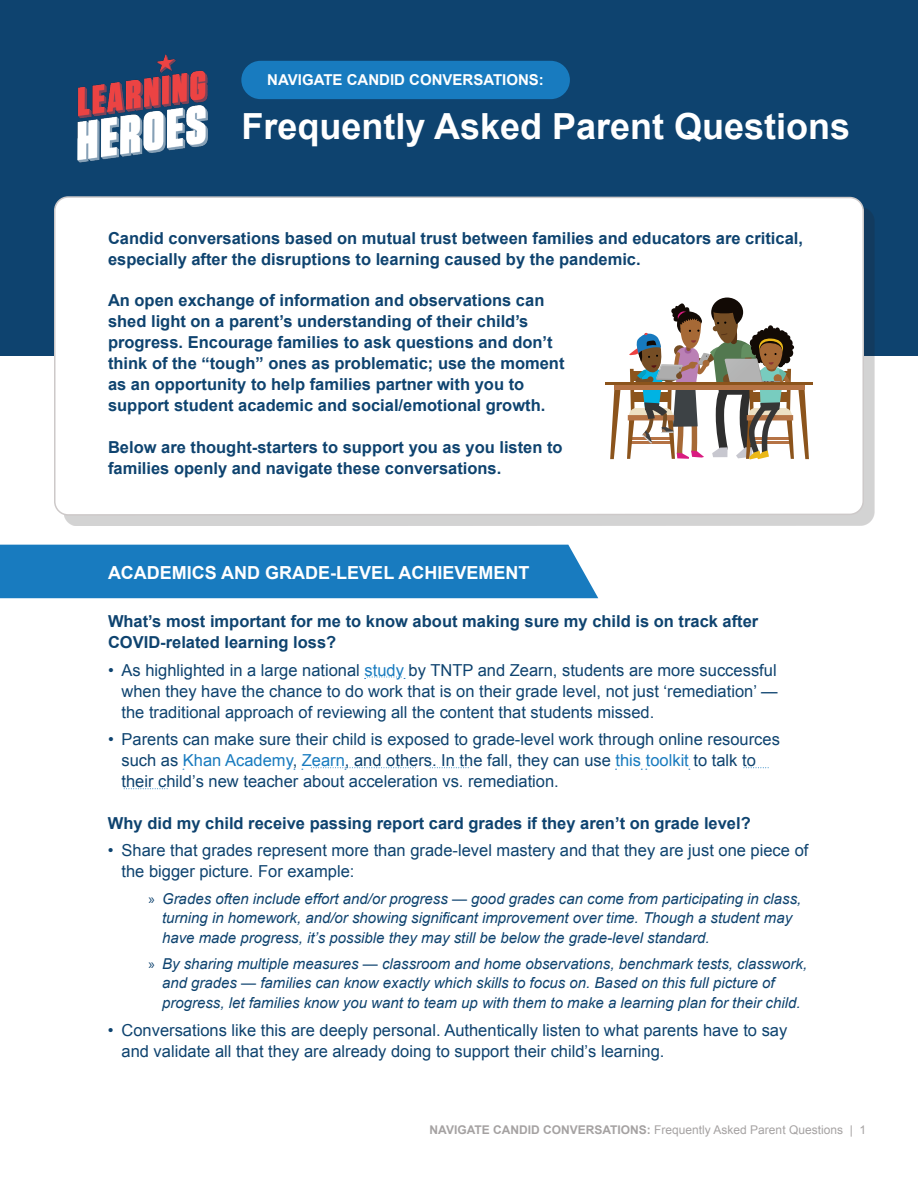
<style>
.page{position:relative;width:918px;height:1188px;background:#fff}
.page>*{position:absolute;margin:0;border:0;box-sizing:border-box;transform-origin:0 0}
.t1{font:700 36px "Arial";color:#fff}
.t2{font:700 18px "Arial";color:#fff}
.t3{font:16.5px/21px "Arial";color:#0e436f}
.Intro_text{font:700 16.5px/21px "Arial";color:#0e436f}
.Question{font:700 16.5px/21px "Arial";color:#0e436f}
.t4{font:italic 15px/19.5px "Arial";color:#0e436f}
.t5{font:700 15px "Arial";color:#fff}
.t6{font:12px "Arial";color:#a5a2a2}
.s1{color:#187bbf}
.s2{font-family:"Myriad Pro";font-style:normal}
.s3{font-style:inherit}
.s4{font-weight:700}
</style>
<div class="page">
<div style="left:0;top:0;width:918px;height:356px;background:#0e436f"></div>
<div style="left:64px;top:207px;width:811px;height:319px;background:#231f20;opacity:.2"></div>
<div style="left:54px;top:196px;width:811px;height:320px;background:#fff"></div>
<div style="left:241px;top:61px;width:329px;height:38px;background:#187bbf;border-radius:19px"></div>
<div style="left:711px;top:298px;width:32px;height:29px;background:#120a05;border-radius:50%"></div>
<svg style="left:610px;top:389px;width:10px;height:70px"></svg>
<svg style="left:627px;top:302px;width:182px;height:158px"></svg>
<div style="left:614px;top:384px;width:191px;height:6px;background:#b57345"></div>
<hr style="left:605px;top:382px;width:208px;height:3px;background:#8c541c">
<div style="left:0;top:545px;width:598px;height:53px;background:#187bbf"></div>
<svg style="left:430px;top:767px;width:39px;height:1px"></svg>
<svg style="left:744px;top:767px;width:25px;height:1px"></svg>
<svg style="left:124px;top:788px;width:44px;height:1px"></svg>
<img style="left:77px;top:54px;width:131px;height:109px">
<svg style="left:365px;top:677px;width:40px;height:2px"></svg>
<svg style="left:311px;top:767px;width:105px;height:3px"></svg>
<h1 class="t5" style="left:267px;top:70px;width:278px">NAVIGATE CANDID CONVERSATIONS:</h1>
<h1 class="t1" style="left:241px;top:102px;width:610px">Frequently Asked Parent Questions</h1>
<p class="Intro_text" style="left:108px;top:228px;width:697px">Candid conversations based on mutual trust between families and educators are critical, especially after the disruptions to learning caused by the pandemic.</p>
<p class="Intro_text" style="left:108px;top:291px;width:458px">An open exchange of information and observations can shed light on a parent’s understanding of their child’s progress. Encourage families to ask questions and don’t think of the “tough” ones as problematic; use the moment as an opportunity to help families partner with you to support student academic and social/emotional growth.</p>
<p class="Intro_text" style="left:108px;top:437px;width:456px">Below are thought-starters to support you as you listen to families openly and navigate these conversations.</p>
<h2 class="t2" style="left:108px;top:561px;width:423px">ACADEMICS AND GRADE-LEVEL ACHIEVEMENT</h2>
<p class="Question" style="left:108px;top:611px;width:652px">What’s most important for me to know about making sure my child is on track after<br>COVID-related learning loss?</p>
<p class="t3" style="left:121px;top:659px;width:658px;text-align:justify;text-indent:-13px">• As highlighted in a large national <span class="s1">study</span> by TNTP and Zearn, students are more successful when they have the chance to do work that is on their grade level, not just ‘remediation’ — the traditional approach of reviewing all the content that students missed.</p>
<p class="t3" style="left:121px;top:729px;width:660px;text-indent:-13px">• Parents can make sure their child is exposed to grade-level work through online resources such as <span class="s1">Khan Academy</span>, <span class="s1">Zearn</span>, and others. In the fall, they can use <span class="s1">this toolkit</span> to talk to their child’s new teacher about acceleration vs. remediation.</p>
<p class="Question" style="left:108px;top:813px;width:644px">Why did my child receive passing report card grades if they aren’t on grade level?</p>
<p class="t3" style="left:122px;top:840px;width:688px;text-indent:-14px">• Share that grades represent more than grade-level mastery and that they are just one piece of the bigger picture. For example:</p>
<p class="t4" style="left:162px;top:889px;width:641px;text-indent:-14px"><span class="s2">»</span> Grades often include effort and/or progress — good grades can come from participating in class, turning in homework, and/or showing significant improvement over time. Though a student may have made progress, it’s possible they may still be below the grade-level standard.</p>
<p class="t4" style="left:162px;top:954px;width:647px;text-indent:-14px"><span class="s2">»</span> By sharing multiple measures — classroom and home observations, benchmark tests, classwork, and grades — families can know exactly which skills to focus on. Based on this full picture of progress, let families know you want to <span class="s3">team up with them to make a learning plan for their child</span>.</p>
<p class="t3" style="left:122px;top:1019px;width:667px;text-indent:-14px">• Conversations like this are deeply personal. Authentically listen to what parents have to say and validate all that they are already doing to support their child’s learning.</p>
<p class="t6" style="left:430px;top:1122px;width:438px"><span class="s4">NAVIGATE CANDID CONVERSATIONS:</span> Frequently Asked Parent Questions | 1</p>
</div>
